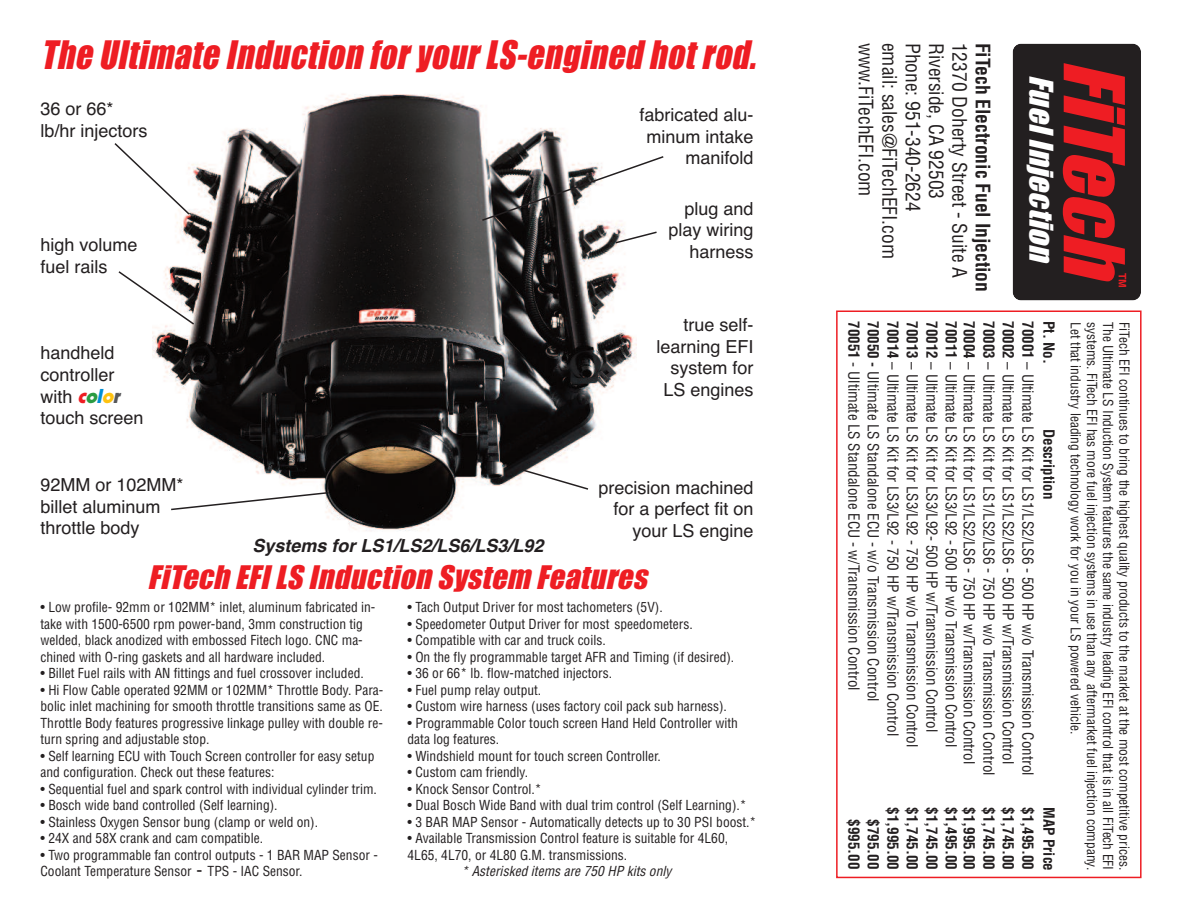
<style>
.page{position:relative;width:1188px;height:918px;background:#fff}
.page>*{position:absolute;margin:0;border:0;box-sizing:border-box;transform-origin:0 0}
.t1{font:italic 77.4px "Impact";color:#ee1d23;scale:1.05 1}
.t2{font:italic 36.3px "Impact";color:#ee1d23;scale:.91 1}
.t3{font:italic 30.3px "Impact";color:#fff;scale:1.05 1}
.t4{font:italic 30px "Impact";color:#ee1d23}
.t5{font:condensed 19.5px/23.4px "Helvetica";color:#231f20}
.t6{font:700 condensed 19.5px "Helvetica";color:#231f20}
.t7{font:18px/21.6px "Helvetica";color:#231f20}
.t8{font:italic 700 18px "Helvetica";color:#231f20}
.t9{font:condensed 15px "Helvetica";color:#231f20}
.t10{font:700 condensed 15px "Helvetica";color:#231f20}
.t11{font:condensed 13.5px/16.5px "Helvetica";color:#231f20}
.t12{font:italic condensed 13.5px "Helvetica";letter-spacing:.005em;color:#231f20}
.t13{font:700 10.35px "Helvetica";color:#ee1d23}
.s1{font-family:"Kabel";font-weight:900;font-style:italic;font-size:19.5px;color:#ee1d23}
.s2{font-family:"Kabel";font-weight:900;font-style:italic;font-size:19.5px;color:#2a9b43}
.s3{font-family:"Kabel";font-weight:900;font-style:italic;font-size:19.5px;color:#008ed4}
.s4{font-family:"Kabel";font-weight:900;font-style:italic;font-size:19.5px;color:#fec210}
.s5{font-family:"Kabel";font-weight:900;font-style:italic;font-size:19.5px;color:#57585a}
.s6{font-stretch:normal;font-size:18px}
.s7{font-weight:700}
</style>
<div class="page">
<div style="left:836px;top:310px;width:306px;height:568px;border:2px solid #ee1d23"></div>
<div style="left:1012px;top:43px;width:129px;height:258px;background:#231f20"></div>
<img style="left:152px;top:93px;width:484px;height:438px">
<svg style="left:114px;top:141px;width:77px;height:75px"></svg>
<svg style="left:118px;top:270px;width:78px;height:56px"></svg>
<svg style="left:170px;top:491px;width:160px;height:20px"></svg>
<svg style="left:480px;top:155px;width:184px;height:67px"></svg>
<svg style="left:521px;top:468px;width:69px;height:23px"></svg>
<svg style="left:614px;top:230px;width:43px;height:15px"></svg>
<h2 class="t2" style="left:41px;top:35px;width:796px">The Ultimate Induction for your LS-engined hot rod.</h2>
<h3 class="t7" style="left:40px;top:98px;width:109px">36 or 66* lb/hr injectors</h3>
<h3 class="t7" style="left:640px;top:104px;width:116px;text-align:right">fabricated alu&shy;minum intake manifold</h3>
<h3 class="t7" style="left:40px;top:234px;width:99px">high volume fuel rails</h3>
<h3 class="t7" style="left:40px;top:342px;width:105px">handheld controller with <span class="s1">c</span><span class="s2">o</span><span class="s3">l</span><span class="s4">o</span><span class="s5">r </span>touch screen</h3>
<h3 class="t7" style="left:40px;top:474px;width:145px">92MM or 102MM* billet aluminum throttle body</h3>
<h3 class="t8" style="left:252px;top:535px;width:293px">Systems for LS1/LS2/LS6/LS3/L92</h3>
<h3 class="t7" style="left:669px;top:198px;width:87px;text-align:right">plug and play wiring harness</h3>
<h3 class="t7" style="left:657px;top:314px;width:99px;text-align:right">true self&shy;learning EFI system for<br>LS engines</h3>
<h3 class="t7" style="left:599px;top:477px;width:157px;text-align:right">precision machined for a perfect fit on your LS engine</h3>
<h3 class="t4" style="left:148px;top:561px;width:508px">FiTech EFI LS Induction System Features</h3>
<p class="t11" style="left:40px;top:599px;width:336px">• Low profile- 92mm or 102MM* inlet, aluminum fabricated in&shy;take with 1500-6500 rpm power-band, 3mm construction tig welded, black anodized with embossed Fitech logo. CNC ma&shy;chined with O-ring gaskets and all hardware included.</p>
<p class="t11" style="left:41px;top:665px;width:325px">• Billet Fuel rails with AN fittings and fuel crossover included.</p>
<p class="t11" style="left:41px;top:682px;width:344px;text-align:justify">• Hi Flow Cable operated 92MM or 102MM* Throttle Body. Para&shy;bolic inlet machining for smooth throttle transitions same as OE.<br>Throttle Body features progressive linkage pulley with double re&shy;turn spring and adjustable stop.</p>
<p class="t11" style="left:41px;top:748px;width:335px">• Self learning ECU with Touch Screen controller for easy setup and configuration. Check out these features:</p>
<p class="t11" style="left:41px;top:781px;width:338px">• Sequential fuel and spark control with individual cylinder trim.</p>
<p class="t11" style="left:41px;top:797px;width:239px">• Bosch wide band controlled (Self learning).</p>
<p class="t11" style="left:41px;top:814px;width:279px">• Stainless Oxygen Sensor bung (clamp or weld on).</p>
<p class="t11" style="left:41px;top:830px;width:224px">• 24X and 58X crank and cam compatible.</p>
<p class="t11" style="left:41px;top:847px;width:339px">• Two programmable fan control outputs - 1 BAR MAP Sensor -<br>Coolant Temperature Sensor <span class="s6">-</span> TPS - IAC Sensor.</p>
<p class="t11" style="left:408px;top:599px;width:257px">• Tach Output Driver for most tachometers (5V).</p>
<p class="t11" style="left:408px;top:616px;width:287px">• Speedometer Output Driver for most speedometers.</p>
<p class="t11" style="left:408px;top:632px;width:200px">• Compatible with car and truck coils.</p>
<p class="t11" style="left:408px;top:649px;width:328px">• On the fly programmable target AFR and Timing (if desired).</p>
<p class="t11" style="left:408px;top:665px;width:206px">• 36 or 66* lb. flow-matched injectors.</p>
<p class="t11" style="left:408px;top:682px;width:135px">• Fuel pump relay output.</p>
<p class="t11" style="left:408px;top:698px;width:321px">• Custom wire harness (uses factory coil pack sub harness).</p>
<p class="t11" style="left:408px;top:715px;width:332px">• Programmable Color touch screen Hand Held Controller with data log features.</p>
<p class="t11" style="left:408px;top:748px;width:255px">• Windshield mount for touch screen Controller.</p>
<p class="t11" style="left:408px;top:764px;width:122px">• Custom cam friendly.</p>
<p class="t11" style="left:408px;top:781px;width:136px">• Knock Sensor Control.*</p>
<p class="t11" style="left:408px;top:797px;width:341px">• Dual Bosch Wide Band with dual trim control (Self Learning).*</p>
<p class="t11" style="left:408px;top:814px;width:350px">• 3 BAR MAP Sensor - Automatically detects up to 30 PSI boost.*</p>
<p class="t11" style="left:408px;top:830px;width:322px">• Available Transmission Control feature is suitable for 4L60,<br>4L65, 4L70, or 4L80 G.M. transmissions.</p>
<p class="t12" style="left:462px;top:864px;width:211px">* Asterisked items are 750 HP kits only</p>
<h3 class="t5" style="left:971px;top:43px;width:237px;rotate:90deg">12370 Doherty Street - Suite A<br>Riverside, CA 92503<br>Phone: 951-340-2624<br>email: sales@FiTechEFI.com www.FiTechEFI.com</h3>
<h3 class="t6" style="left:994px;top:43px;width:251px;rotate:90deg">FiTech Electronic Fuel Injection</h3>
<h3 class="t3" style="left:1058px;top:75px;width:186px;rotate:90deg">Fuel Injection</h3>
<h1 class="t1" style="left:1136px;top:60px;width:226px;rotate:90deg">FiTech</h1>
<p class="t13" style="left:1129px;top:273px;width:16px;rotate:90deg">TM</p>
<p class="t9" style="left:1036px;top:321px;width:456px;rotate:90deg"><span class="s7">70001</span> – Ultimate LS Kit for LS1/LS2/LS6 - 500 HP w/o Transmission Control</p>
<p class="t10" style="left:1036px;top:807px;width:64px;rotate:90deg">$1,495.00</p>
<p class="t9" style="left:1017px;top:321px;width:445px;rotate:90deg"><span class="s7">70002</span> – Ultimate LS Kit for LS1/LS2/LS6 - 500 HP w/Transmission Control</p>
<p class="t9" style="left:997px;top:321px;width:456px;rotate:90deg"><span class="s7">70003</span> – Ultimate LS Kit for LS1/LS2/LS6 - 750 HP w/o Transmission Control</p>
<p class="t10" style="left:997px;top:807px;width:64px;rotate:90deg">$1,745.00</p>
<p class="t9" style="left:978px;top:321px;width:445px;rotate:90deg"><span class="s7">70004</span> – Ultimate LS Kit for LS1/LS2/LS6 - 750 HP w/Transmission Control</p>
<p class="t9" style="left:960px;top:321px;width:428px;rotate:90deg"><span class="s7">70011</span> – Ultimate LS Kit for LS3/L92 - 500 HP w/o Transmission Control</p>
<p class="t9" style="left:940px;top:321px;width:413px;rotate:90deg"><span class="s7">70012</span> – Ultimate LS Kit for LS3/L92- 500 HP w/Transmission Control</p>
<p class="t9" style="left:921px;top:321px;width:428px;rotate:90deg"><span class="s7">70013</span> – Ultimate LS Kit for LS3/L92 - 750 HP w/o Transmission Control</p>
<p class="t9" style="left:901px;top:321px;width:416px;rotate:90deg"><span class="s7">70014</span> – Ultimate LS Kit for LS3/L92 - 750 HP w/Transmission Control</p>
<p class="t9" style="left:882px;top:321px;width:382px;rotate:90deg"><span class="s7">70050 -</span> Ultimate LS Standalone ECU - w/o Transmission Control</p>
<p class="t9" style="left:862px;top:321px;width:371px;rotate:90deg"><span class="s7">70051</span> - Ultimate LS Standalone ECU - w/Transmission Control</p>
<p class="t10" style="left:1057px;top:321px;width:44px;rotate:90deg">Pt. No.</p>
<p class="t10" style="left:1057px;top:429px;width:71px;rotate:90deg">Description</p>
<p class="t10" style="left:1017px;top:807px;width:64px;rotate:90deg">$1,745.00</p>
<p class="t10" style="left:978px;top:807px;width:64px;rotate:90deg">$1,995.00</p>
<p class="t10" style="left:960px;top:807px;width:64px;rotate:90deg">$1,495.00</p>
<p class="t10" style="left:940px;top:807px;width:64px;rotate:90deg">$1,745.00</p>
<p class="t10" style="left:921px;top:807px;width:64px;rotate:90deg">$1,745.00</p>
<p class="t10" style="left:901px;top:807px;width:64px;rotate:90deg">$1,995.00</p>
<p class="t10" style="left:1057px;top:807px;width:65px;rotate:90deg">MAP Price</p>
<p class="t10" style="left:882px;top:819px;width:51px;rotate:90deg">$795.00</p>
<p class="t10" style="left:862px;top:819px;width:51px;rotate:90deg">$995.00</p>
<p class="t11" style="left:1132px;top:322px;width:550px;text-align:justify;rotate:90deg">FiTech EFI continues to bring the highest quality products to the market at the most competitive prices.<br>The Ultimate LS Induction System features the same industry leading EFI control that is in all FiTech EFI systems. FiTech EFI has more fuel injection systems in use than any aftermarket fuel injection company.<br>Let that industry leading technology work for you in your LS powered vehicle.</p>
</div>
